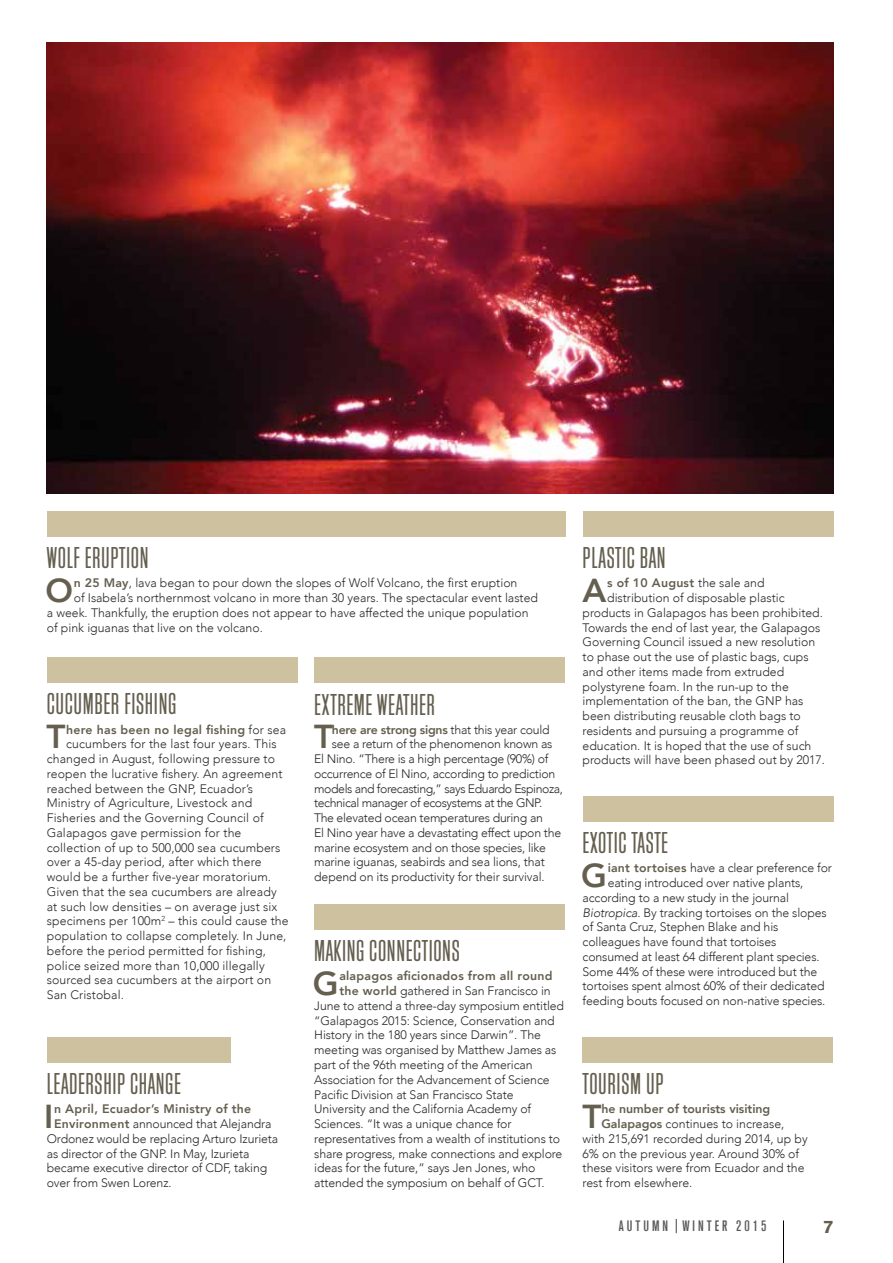
<style>
.page{position:relative;width:893px;height:1263px;background:#fff}
.page>*{position:absolute;margin:0;border:0;box-sizing:border-box;transform-origin:0 0}
.t1{font:800 33.15px "Avenir";color:#645f4f}
.t2{font:31.5px "Block Gothic RR Light Extra Cond";letter-spacing:.02em;color:#645f4f}
.t3{font:700 17.85px "Akzidenz Grotesk BQ";color:#645f4f}
.t4{font:500 condensed 15px "Akzidenz Grotesk BQ";letter-spacing:.2em;color:#58595b}
.t5{font:300 12.3px "Avenir";letter-spacing:-.01em;color:#292829}
.t6{font:300 12.3px "Avenir";letter-spacing:.01em;color:#292829}
.t7{font:800 12.3px "Avenir";letter-spacing:.02em;color:#645f4f}
.t8{font:300 12.3px "Avenir";letter-spacing:-.035em;color:#292829}
.t9{font:800 12.3px "Avenir";letter-spacing:-.02em;color:#645f4f}
.t10{font:800 12.3px "Avenir";color:#645f4f}
.s1{font-weight:800;color:#645f4f}
.s2{font-weight:300;color:#292829}
.s3{font-style:italic}
</style>
<div class="page">
<hr style="left:783px;top:1220px;width:1px;height:43px;background:#000">
<img style="left:47px;top:43px;width:786px;height:450px">
<div style="left:47px;top:511px;width:519px;height:26px;background:#cec19f"></div>
<div style="left:583px;top:511px;width:250px;height:26px;background:#cec19f"></div>
<div style="left:314px;top:657px;width:251px;height:26px;background:#cec19f"></div>
<div style="left:583px;top:1037px;width:250px;height:25px;background:#cec19f"></div>
<div style="left:47px;top:657px;width:251px;height:26px;background:#cec19f"></div>
<div style="left:583px;top:796px;width:250px;height:26px;background:#cec19f"></div>
<div style="left:47px;top:1037px;width:184px;height:25px;background:#cec19f"></div>
<div style="left:314px;top:904px;width:251px;height:26px;background:#cec19f"></div>
<h2 class="t2" style="left:47px;top:542px;width:103px">WOLF ERUPTION</h2>
<h1 class="t1" style="left:45px;top:565px;width:29px">O</h1>
<p class="t5" style="left:74px;top:576px;width:445px"><span class="s1">n 25 May</span>, lava began to pour down the slopes of Wolf Volcano, the first eruption</p>
<p class="t5" style="left:74px;top:590px;width:466px">of Isabela’s northernmost volcano in more than 30 years. The spectacular event lasted</p>
<p class="t5" style="left:47px;top:605px;width:483px">a week. Thankfully, the eruption does not appear to have affected the unique population</p>
<p class="t5" style="left:47px;top:620px;width:218px">of pink iguanas that live on the volcano.</p>
<h2 class="t2" style="left:47px;top:688px;width:131px">CUCUMBER FISHING</h2>
<h1 class="t1" style="left:47px;top:711px;width:21px">T</h1>
<p class="t7" style="left:66px;top:720px;width:221px">here has been no legal fishing <span class="s2">for sea</span></p>
<p class="t6" style="left:66px;top:737px;width:212px">cucumbers for the last four years. This</p>
<p class="t6" style="left:47px;top:751px;width:230px">changed in August, following pressure to</p>
<p class="t6" style="left:47px;top:766px;width:237px">reopen the lucrative fishery. An agreement</p>
<p class="t6" style="left:47px;top:781px;width:208px">reached between the GNP, Ecuador’s</p>
<p class="t6" style="left:47px;top:796px;width:207px">Ministry of Agriculture, Livestock and</p>
<p class="t6" style="left:47px;top:810px;width:218px">Fisheries and the Governing Council of</p>
<p class="t6" style="left:47px;top:825px;width:196px">Galapagos gave permission for the</p>
<p class="t6" style="left:47px;top:840px;width:235px">collection of up to 500,000 sea cucumbers</p>
<p class="t6" style="left:47px;top:855px;width:216px">over a 45-day period, after which there</p>
<p class="t6" style="left:47px;top:869px;width:226px">would be a further five-year moratorium.</p>
<p class="t6" style="left:47px;top:884px;width:231px">Given that the sea cucumbers are already</p>
<p class="t6" style="left:47px;top:899px;width:232px">at such low densities – on average just six</p>
<p class="t6" style="left:47px;top:914px;width:243px">specimens per 100m<sup>2</sup> – this could cause the</p>
<p class="t6" style="left:47px;top:929px;width:241px">population to collapse completely. In June,</p>
<p class="t6" style="left:47px;top:943px;width:221px">before the period permitted for fishing,</p>
<p class="t6" style="left:47px;top:958px;width:219px">police seized more than 10,000 illegally</p>
<p class="t6" style="left:47px;top:973px;width:226px">sourced sea cucumbers at the airport on</p>
<p class="t6" style="left:47px;top:988px;width:79px">San Cristobal.</p>
<h2 class="t2" style="left:47px;top:1068px;width:136px">LEADERSHIP CHANGE</h2>
<h1 class="t1" style="left:44px;top:1091px;width:11px">I</h1>
<p class="t7" style="left:54px;top:1099px;width:199px">n April, Ecuador’s Ministry of the</p>
<p class="t5" style="left:54px;top:1116px;width:219px"><span class="s1">Environment</span> announced that Alejandra</p>
<p class="t5" style="left:47px;top:1131px;width:233px">Ordonez would be replacing Arturo Izurieta</p>
<p class="t5" style="left:47px;top:1146px;width:204px">as director of the GNP. In May, Izurieta</p>
<p class="t5" style="left:47px;top:1161px;width:222px">became executive director of CDF, taking</p>
<p class="t5" style="left:47px;top:1175px;width:126px">over from Swen Lorenz.</p>
<h2 class="t2" style="left:314px;top:688px;width:122px">EXTREME WEATHER</h2>
<h1 class="t1" style="left:314px;top:711px;width:21px">T</h1>
<p class="t9" style="left:332px;top:720px;width:219px">here are strong signs <span class="s2">that this year could</span></p>
<p class="t5" style="left:332px;top:737px;width:222px">see a return of the phenomenon known as</p>
<p class="t5" style="left:314px;top:751px;width:236px">El Nino. “There is a high percentage (90%) of</p>
<p class="t5" style="left:314px;top:766px;width:243px">occurrence of El Nino, according to prediction</p>
<p class="t8" style="left:314px;top:781px;width:250px">models and forecasting,” says Eduardo Espinoza,</p>
<p class="t8" style="left:314px;top:796px;width:229px">technical manager of ecosystems at the GNP.</p>
<p class="t5" style="left:314px;top:811px;width:230px">The elevated ocean temperatures during an</p>
<p class="t5" style="left:314px;top:825px;width:248px">El Nino year have a devastating effect upon the</p>
<p class="t5" style="left:314px;top:840px;width:233px">marine ecosystem and on those species, like</p>
<p class="t5" style="left:314px;top:855px;width:232px">marine iguanas, seabirds and sea lions, that</p>
<p class="t5" style="left:314px;top:870px;width:232px">depend on its productivity for their survival.</p>
<h2 class="t2" style="left:314px;top:935px;width:147px">MAKING CONNECTIONS</h2>
<h1 class="t1" style="left:313px;top:958px;width:27px">G</h1>
<p class="t7" style="left:339px;top:966px;width:215px">alapagos aficionados from all round</p>
<p class="t5" style="left:339px;top:984px;width:213px"><span class="s1">the world</span> gathered in San Francisco in</p>
<p class="t5" style="left:314px;top:998px;width:251px">June to attend a three-day symposium entitled</p>
<p class="t5" style="left:314px;top:1013px;width:242px">“Galapagos 2015: Science, Conservation and</p>
<p class="t5" style="left:314px;top:1028px;width:228px">History in the 180 years since Darwin”. The</p>
<p class="t5" style="left:314px;top:1043px;width:244px">meeting was organised by Matthew James as</p>
<p class="t5" style="left:314px;top:1057px;width:220px">part of the 96th meeting of the American</p>
<p class="t5" style="left:314px;top:1072px;width:237px">Association for the Advancement of Science</p>
<p class="t5" style="left:314px;top:1087px;width:201px">Pacific Division at San Francisco State</p>
<p class="t5" style="left:314px;top:1102px;width:218px">University and the California Academy of</p>
<p class="t5" style="left:314px;top:1116px;width:199px">Sciences. “It was a unique chance for</p>
<p class="t5" style="left:314px;top:1131px;width:247px">representatives from a wealth of institutions to</p>
<p class="t5" style="left:314px;top:1146px;width:250px">share progress, make connections and explore</p>
<p class="t5" style="left:314px;top:1161px;width:223px">ideas for the future,” says Jen Jones, who</p>
<p class="t5" style="left:314px;top:1175px;width:232px">attended the symposium on behalf of GCT.</p>
<h2 class="t2" style="left:583px;top:542px;width:85px">PLASTIC BAN</h2>
<h1 class="t1" style="left:583px;top:565px;width:25px">A</h1>
<p class="t7" style="left:607px;top:573px;width:159px">s of 10 August <span class="s2">the sale and</span></p>
<p class="t5" style="left:607px;top:590px;width:179px">distribution of disposable plastic</p>
<p class="t5" style="left:583px;top:605px;width:242px">products in Galapagos has been prohibited.</p>
<p class="t5" style="left:583px;top:620px;width:239px">Towards the end of last year, the Galapagos</p>
<p class="t5" style="left:583px;top:635px;width:234px">Governing Council issued a new resolution</p>
<p class="t5" style="left:583px;top:649px;width:228px">to phase out the use of plastic bags, cups</p>
<p class="t5" style="left:583px;top:664px;width:203px">and other items made from extruded</p>
<p class="t5" style="left:583px;top:679px;width:208px">polystyrene foam. In the run-up to the</p>
<p class="t5" style="left:583px;top:694px;width:222px">implementation of the ban, the GNP has</p>
<p class="t5" style="left:583px;top:709px;width:220px">been distributing reusable cloth bags to</p>
<p class="t5" style="left:583px;top:723px;width:217px">residents and pursuing a programme of</p>
<p class="t5" style="left:583px;top:738px;width:230px">education. It is hoped that the use of such</p>
<p class="t5" style="left:583px;top:753px;width:244px">products will have been phased out by 2017.</p>
<h2 class="t2" style="left:583px;top:827px;width:87px">EXOTIC TASTE</h2>
<h1 class="t1" style="left:581px;top:850px;width:27px">G</h1>
<p class="t5" style="left:608px;top:861px;width:226px"><span class="s1">iant tortoises</span> have a clear preference for</p>
<p class="t5" style="left:608px;top:875px;width:197px">eating introduced over native plants,</p>
<p class="t5" style="left:583px;top:890px;width:208px">according to a new study in the journal</p>
<p class="t5" style="left:583px;top:905px;width:246px"><span class="s3">Biotropica</span>. By tracking tortoises on the slopes</p>
<p class="t5" style="left:583px;top:920px;width:197px">of Santa Cruz, Stephen Blake and his</p>
<p class="t5" style="left:583px;top:935px;width:195px">colleagues have found that tortoises</p>
<p class="t5" style="left:583px;top:949px;width:239px">consumed at least 64 different plant species.</p>
<p class="t5" style="left:583px;top:964px;width:236px">Some 44% of these were introduced but the</p>
<p class="t5" style="left:583px;top:979px;width:244px">tortoises spent almost 60% of their dedicated</p>
<p class="t5" style="left:583px;top:994px;width:244px">feeding bouts focused on non-native species.</p>
<h2 class="t2" style="left:583px;top:1068px;width:83px">TOURISM UP</h2>
<h1 class="t1" style="left:582px;top:1091px;width:21px">T</h1>
<p class="t10" style="left:601px;top:1099px;width:171px">he number of tourists visiting</p>
<p class="t5" style="left:601px;top:1116px;width:184px"><span class="s1">Galapagos</span> continues to increase,</p>
<p class="t5" style="left:583px;top:1131px;width:227px">with 215,691 recorded during 2014, up by</p>
<p class="t5" style="left:583px;top:1146px;width:218px">6% on the previous year. Around 30% of</p>
<p class="t5" style="left:583px;top:1161px;width:224px">these visitors were from Ecuador and the</p>
<p class="t5" style="left:583px;top:1175px;width:111px">rest from elsewhere.</p>
<p class="t4" style="left:619px;top:1217px;width:149px">AUTUMN | WINTER 2015</p>
<h3 class="t3" style="left:823px;top:1216px;width:12px">7</h3>
</div>
